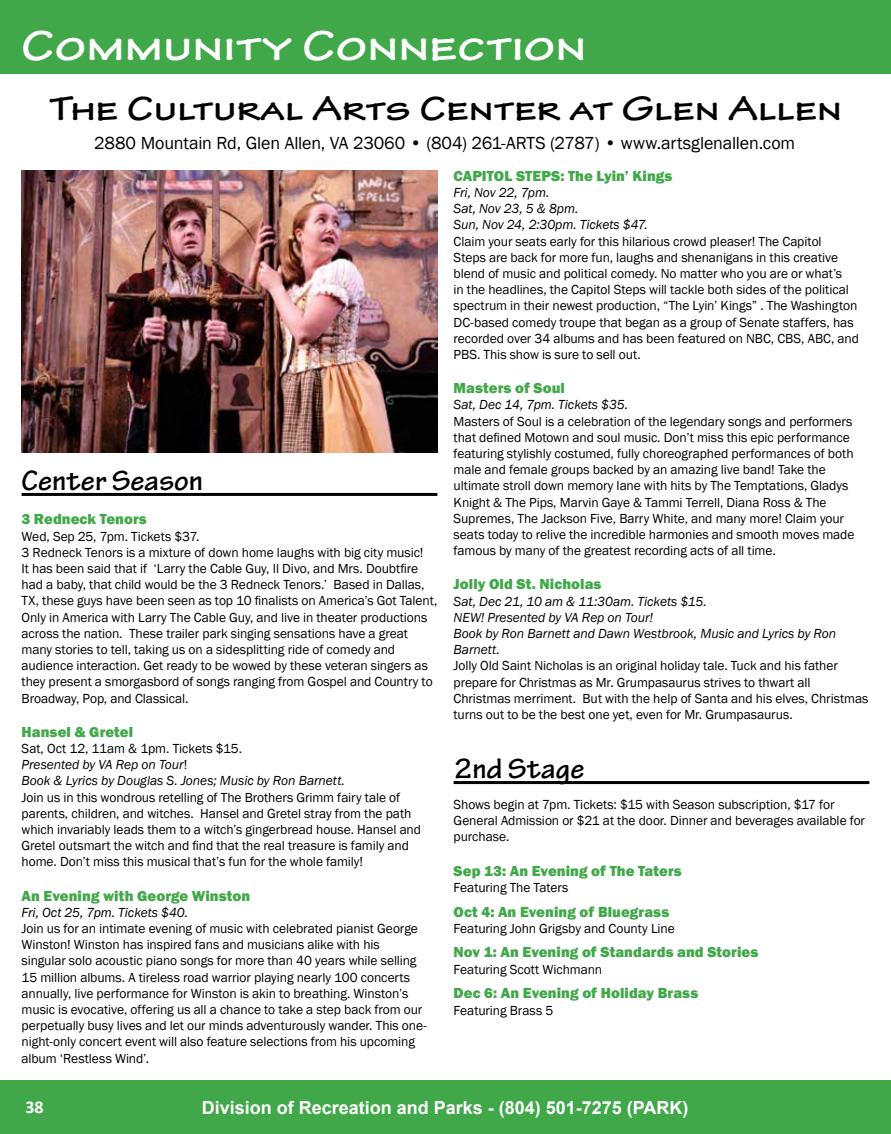
<style>
.page{position:relative;width:891px;height:1134px;background:#fff}
.page>*{position:absolute;margin:0;border:0;box-sizing:border-box;transform-origin:0 0}
.t1{font:700 expanded 45px "Tekton Pro";color:#fff}
.t2{font:700 expanded 36px "Tekton Pro";color:#000}
.t3{font:700 30px "Tekton Pro";color:#000}
.t4{font:18px "Franklin Gothic";letter-spacing:-.005em;color:#000}
.t5{font:700 18px "Arial";color:#fff}
.t6{font:700 18px "Calibri";color:#fff}
.t7{font:800 15px "Franklin Gothic";letter-spacing:.005em;color:#41a849}
.t8{font:13.5px/16.2px "Franklin Gothic";letter-spacing:-.005em;color:#000}
.t9{font:italic 13.5px/16.2px "Franklin Gothic";letter-spacing:-.005em;color:#000}
.s1{font-style:italic}
</style>
<div class="page">
<div style="left:0;top:1080px;width:891px;height:54px;background:#41a849"></div>
<div style="left:0;top:0;width:891px;height:74px;background:#41a849"></div>
<hr style="left:22px;top:493px;width:415px;height:3px;background:#000">
<hr style="left:454px;top:781px;width:415px;height:3px;background:#000">
<img style="left:22px;top:170px;width:415px;height:282px">
<h1 class="t1" style="left:22px;top:19px;width:566px">Community Connection</h1>
<h2 class="t2" style="left:49px;top:87px;width:794px">The Cultural Arts Center at Glen Allen</h2>
<h3 class="t4" style="left:94px;top:132px;width:702px">2880 Mountain Rd, Glen Allen, VA 23060 • (804) 261-ARTS (2787) • www.artsglenallen.com</h3>
<h3 class="t3" style="left:22px;top:463px;width:183px">Center Season</h3>
<p class="t7" style="left:22px;top:510px;width:127px">3 Redneck Tenors</p>
<p class="t8" style="left:22px;top:528px;width:417px">Wed, Sep 25, 7pm. Tickets $37.<br>3 Redneck Tenors is a mixture of down home laughs with big city music!<br>It has been said that if ‘Larry the Cable Guy, Il Divo, and Mrs. Doubtfire had a baby, that child would be the 3 Redneck Tenors.’ Based in Dallas, TX, these guys have been seen as top 10 finalists on America’s Got Talent, Only in America with Larry The Cable Guy, and live in theater productions across the nation. These trailer park singing sensations have a great many stories to tell, taking us on a sidesplitting ride of comedy and audience interaction. Get ready to be wowed by these veteran singers as they present a smorgasbord of songs ranging from Gospel and Country to Broadway, Pop, and Classical.</p>
<p class="t7" style="left:22px;top:722px;width:113px">Hansel &amp; Gretel</p>
<p class="t8" style="left:22px;top:741px;width:401px">Sat, Oct 12, 11am &amp; 1pm. Tickets $15.<br><span class="s1">Presented by VA Rep on Tour</span>!<br><span class="s1">Book &amp; Lyrics by Douglas S. Jones; Music by Ron Barnett</span>.<br>Join us in this wondrous retelling of The Brothers Grimm fairy tale of parents, children, and witches. Hansel and Gretel stray from the path which invariably leads them to a witch’s gingerbread house. Hansel and Gretel outsmart the witch and find that the real treasure is family and home. Don’t miss this musical that’s fun for the whole family!</p>
<p class="t7" style="left:22px;top:886px;width:230px">An Evening with George Winston</p>
<p class="t9" style="left:22px;top:904px;width:168px">Fri, Oct 25, 7pm. Tickets $40.</p>
<p class="t8" style="left:22px;top:921px;width:407px">Join us for an intimate evening of music with celebrated pianist George Winston! Winston has inspired fans and musicians alike with his singular solo acoustic piano songs for more than 40 years while selling 15 million albums. A tireless road warrior playing nearly 100 concerts annually, live performance for Winston is akin to breathing. Winston’s music is evocative, offering us all a chance to take a step back from our perpetually busy lives and let our minds adventurously wander. This one&shy;night-only concert event will also feature selections from his upcoming album ‘Restless Wind’.</p>
<p class="t7" style="left:454px;top:166px;width:220px">CAPITOL STEPS: The Lyin’ Kings</p>
<p class="t9" style="left:454px;top:185px;width:196px">Fri, Nov 22, 7pm.<br>Sat, Nov 23, 5 &amp; 8pm.<br>Sun, Nov 24, 2:30pm. Tickets $47.</p>
<p class="t8" style="left:454px;top:233px;width:407px">Claim your seats early for this hilarious crowd pleaser! The Capitol<br>Steps are back for more fun, laughs and shenanigans in this creative blend of music and political comedy. No matter who you are or what’s<br>in the headlines, the Capitol Steps will tackle both sides of the political spectrum in their newest production, “The Lyin’ Kings” . The Washington DC-based comedy troupe that began as a group of Senate staffers, has recorded over 34 albums and has been featured on NBC, CBS, ABC, and PBS. This show is sure to sell out.</p>
<p class="t7" style="left:454px;top:378px;width:113px">Masters of Soul</p>
<p class="t9" style="left:454px;top:397px;width:176px">Sat, Dec 14, 7pm. Tickets $35.</p>
<p class="t8" style="left:454px;top:413px;width:402px">Masters of Soul is a celebration of the legendary songs and performers that defined Motown and soul music. Don’t miss this epic performance featuring stylishly costumed, fully choreographed performances of both male and female groups backed by an amazing live band! Take the ultimate stroll down memory lane with hits by The Temptations, Gladys Knight &amp; The Pips, Marvin Gaye &amp; Tammi Terrell, Diana Ross &amp; The Supremes, The Jackson Five, Barry White, and many more! Claim your seats today to relive the incredible harmonies and smooth moves made famous by many of the greatest recording acts of all time.</p>
<p class="t7" style="left:454px;top:575px;width:149px">Jolly Old St. Nicholas</p>
<p class="t9" style="left:454px;top:593px;width:384px">Sat, Dec 21, 10 am &amp; 11:30am. Tickets $15.<br>NEW! Presented by VA Rep on Tour!<br>Book by Ron Barnett and Dawn Westbrook, Music and Lyrics by Ron Barnett.</p>
<p class="t8" style="left:454px;top:658px;width:416px">Jolly Old Saint Nicholas is an original holiday tale. Tuck and his father prepare for Christmas as Mr. Grumpasaurus strives to thwart all Christmas merriment. But with the help of Santa and his elves, Christmas turns out to be the best one yet, even for Mr. Grumpasaurus.</p>
<h3 class="t3" style="left:454px;top:751px;width:132px">2nd Stage</h3>
<p class="t8" style="left:454px;top:797px;width:413px">Shows begin at 7pm. Tickets: $15 with Season subscription, $17 for<br>General Admission or $21 at the door. Dinner and beverages available for purchase.</p>
<p class="t7" style="left:454px;top:861px;width:230px">Sep 13: An Evening of The Taters</p>
<p class="t8" style="left:454px;top:879px;width:116px">Featuring The Taters</p>
<p class="t7" style="left:454px;top:902px;width:217px">Oct 4: An Evening of Bluegrass</p>
<p class="t8" style="left:454px;top:920px;width:223px">Featuring John Grigsby and County Line</p>
<p class="t7" style="left:454px;top:943px;width:306px">Nov 1: An Evening of Standards and Stories</p>
<p class="t8" style="left:454px;top:961px;width:150px">Featuring Scott Wichmann</p>
<p class="t7" style="left:454px;top:984px;width:246px">Dec 6: An Evening of Holiday Brass</p>
<p class="t8" style="left:454px;top:1002px;width:101px">Featuring Brass 5</p>
<h3 class="t6" style="left:25px;top:1095px;width:20px">38</h3>
<h3 class="t5" style="left:202px;top:1095px;width:488px">Division of Recreation and Parks - (804) 501-7275 (PARK)</h3>
</div>
